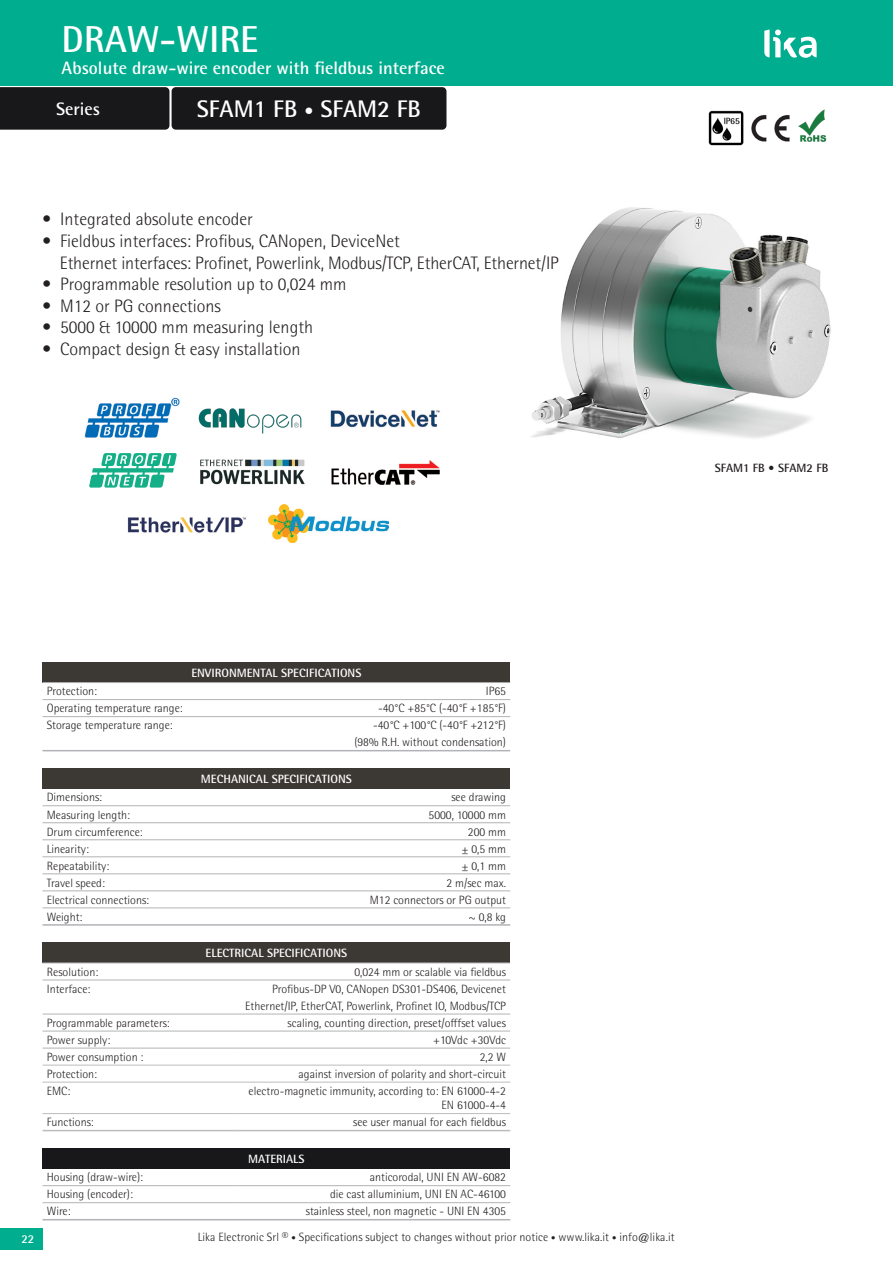
<style>
.page{position:relative;width:893px;height:1263px;background:#fff}
.page>*{position:absolute;margin:0;border:0;box-sizing:border-box;transform-origin:0 0}
.t1{font:700 37.5px "Rotis Semi Sans Pro";color:#fff}
.t2{font:700 24px "Rotis Semi Sans Pro";color:#fff}
.t3{font:300 18px/21.6px "Rotis Semi Sans Pro";color:#231f20}
.t4{font:700 18px "Rotis Semi Sans Pro";color:#fff}
.t5{font:300 12px/17px "Rotis Semi Sans Pro";color:#231f20;text-align:right}
.t6{font:700 12px "Rotis Semi Sans Pro";color:#fff}
.t7{font:700 12px "Rotis Semi Sans Pro";color:#231f20}
.s1{font-size:18px}
.s2{font-size:9px}
</style>
<div class="page">
<div style="left:0;top:0;width:893px;height:85px;background:#00ad8e"></div>
<div style="left:43px;top:1148px;width:467px;height:20px;background:#181719"></div>
<hr style="left:43px;top:1185px;width:191px;height:1px;background:#b2b3b7">
<hr style="left:234px;top:1185px;width:276px;height:1px;background:#b2b3b7">
<hr style="left:43px;top:1202px;width:191px;height:1px;background:#b2b3b7">
<hr style="left:234px;top:1202px;width:276px;height:1px;background:#b2b3b7">
<hr style="left:43px;top:1219px;width:191px;height:1px;background:#b2b3b7">
<hr style="left:234px;top:1219px;width:276px;height:1px;background:#b2b3b7">
<div style="left:43px;top:942px;width:467px;height:21px;background:#3c3934"></div>
<hr style="left:43px;top:962px;width:191px;height:1px;background:#b2b3b7">
<hr style="left:234px;top:962px;width:276px;height:1px;background:#b2b3b7">
<hr style="left:43px;top:979px;width:191px;height:1px;background:#b2b3b7">
<hr style="left:234px;top:979px;width:276px;height:1px;background:#b2b3b7">
<hr style="left:43px;top:1014px;width:191px;height:1px;background:#b2b3b7">
<hr style="left:234px;top:1014px;width:276px;height:1px;background:#b2b3b7">
<hr style="left:43px;top:1031px;width:191px;height:1px;background:#b2b3b7">
<hr style="left:234px;top:1031px;width:276px;height:1px;background:#b2b3b7">
<hr style="left:43px;top:1048px;width:191px;height:1px;background:#b2b3b7">
<hr style="left:234px;top:1048px;width:276px;height:1px;background:#b2b3b7">
<hr style="left:43px;top:1065px;width:191px;height:1px;background:#bcbdc0">
<hr style="left:43px;top:1082px;width:191px;height:1px;background:#bcbdc0">
<hr style="left:234px;top:1065px;width:276px;height:1px;background:#bcbdc0">
<hr style="left:234px;top:1082px;width:276px;height:1px;background:#bcbdc0">
<hr style="left:43px;top:1113px;width:191px;height:1px;background:#bcbdc0">
<hr style="left:43px;top:1130px;width:191px;height:1px;background:#bcbdc0">
<hr style="left:234px;top:1113px;width:276px;height:1px;background:#bcbdc0">
<hr style="left:234px;top:1130px;width:276px;height:1px;background:#bcbdc0">
<div style="left:43px;top:768px;width:467px;height:21px;background:#3c3934"></div>
<hr style="left:43px;top:805px;width:191px;height:1px;background:#b2b3b7">
<hr style="left:234px;top:805px;width:276px;height:1px;background:#b2b3b7">
<hr style="left:43px;top:822px;width:191px;height:1px;background:#b2b3b7">
<hr style="left:234px;top:822px;width:276px;height:1px;background:#b2b3b7">
<hr style="left:43px;top:839px;width:191px;height:1px;background:#b2b3b7">
<hr style="left:234px;top:839px;width:276px;height:1px;background:#b2b3b7">
<hr style="left:43px;top:856px;width:191px;height:1px;background:#b2b3b7">
<hr style="left:234px;top:856px;width:276px;height:1px;background:#b2b3b7">
<hr style="left:43px;top:873px;width:191px;height:1px;background:#b2b3b7">
<hr style="left:234px;top:873px;width:276px;height:1px;background:#b2b3b7">
<hr style="left:43px;top:890px;width:191px;height:1px;background:#b2b3b7">
<hr style="left:234px;top:890px;width:276px;height:1px;background:#b2b3b7">
<hr style="left:43px;top:907px;width:191px;height:1px;background:#b2b3b7">
<hr style="left:234px;top:907px;width:276px;height:1px;background:#b2b3b7">
<hr style="left:43px;top:924px;width:191px;height:2px;background:#b2b3b7">
<hr style="left:234px;top:924px;width:276px;height:2px;background:#b2b3b7">
<div style="left:43px;top:662px;width:467px;height:20px;background:#3c3934"></div>
<hr style="left:43px;top:750px;width:191px;height:1px;background:#b2b3b7">
<hr style="left:234px;top:750px;width:276px;height:1px;background:#b2b3b7">
<hr style="left:43px;top:682px;width:191px;height:1px;background:#b2b3b7">
<hr style="left:234px;top:682px;width:276px;height:1px;background:#b2b3b7">
<hr style="left:43px;top:699px;width:191px;height:1px;background:#b2b3b7">
<hr style="left:234px;top:699px;width:276px;height:1px;background:#b2b3b7">
<hr style="left:43px;top:716px;width:191px;height:1px;background:#b2b3b7">
<hr style="left:234px;top:716px;width:276px;height:1px;background:#b2b3b7">
<img style="left:531px;top:207px;width:300px;height:231px">
<img style="left:752px;top:115px;width:37px;height:27px">
<img style="left:798px;top:109px;width:29px;height:33px">
<img style="left:708px;top:110px;width:36px;height:36px">
<img style="left:85px;top:397px;width:95px;height:41px">
<img style="left:198px;top:408px;width:104px;height:26px">
<img style="left:330px;top:410px;width:110px;height:18px">
<div style="left:0;top:87px;width:169px;height:43px;background:#181719"></div>
<div style="left:172px;top:87px;width:274px;height:43px;background:#181719;border-radius:4px"></div>
<svg style="left:764px;top:29px;width:53px;height:29px"></svg>
<img style="left:200px;top:459px;width:105px;height:26px">
<img style="left:331px;top:460px;width:109px;height:25px">
<svg style="left:89px;top:453px;width:88px;height:35px"></svg>
<img style="left:127px;top:517px;width:119px;height:16px">
<img style="left:269px;top:505px;width:120px;height:38px">
<div style="left:0;top:1228px;width:43px;height:21px;background:#00ad8e"></div>
<h1 class="t1" style="left:62px;top:16px;width:198px">DRAW-WIRE</h1>
<h3 class="t4" style="left:62px;top:57px;width:385px">Absolute draw-wire encoder with fieldbus interface</h3>
<h3 class="t4" style="left:56px;top:98px;width:45px">Series</h3>
<h2 class="t2" style="left:197px;top:94px;width:226px">SFAM1 FB <span class="s1">•</span> SFAM2 FB</h2>
<h3 class="t3" style="left:43px;top:209px;width:212px">• Integrated absolute encoder</h3>
<h3 class="t3" style="left:60px;top:230px;width:500px;text-indent:-17px">• Fieldbus interfaces: Profibus, CANopen, DeviceNet<br>Ethernet interfaces: Profinet, Powerlink, Modbus/TCP, EtherCAT, Ethernet/IP</h3>
<h3 class="t3" style="left:43px;top:274px;width:306px">• Programmable resolution up to 0,024 mm</h3>
<h3 class="t3" style="left:43px;top:295px;width:180px">• M12 or PG connections</h3>
<h3 class="t3" style="left:43px;top:317px;width:272px">• 5000 &amp; 10000 mm measuring length</h3>
<h3 class="t3" style="left:43px;top:338px;width:260px">• Compact design &amp; easy installation</h3>
<p class="t7" style="left:715px;top:461px;width:115px">SFAM1 FB • SFAM2 FB</p>
<p class="t6" style="left:191px;top:665px;width:171px">ENVIRONMENTAL SPECIFICATIONS</p>
<p class="t5" style="left:47px;top:683px;width:52px">Protection:</p>
<p class="t5" style="left:486px;top:683px;width:22px">IP65</p>
<p class="t5" style="left:47px;top:700px;width:137px">Operating temperature range:</p>
<p class="t5" style="left:378px;top:700px;width:129px">-40°C +85°C (-40°F +185°F)</p>
<p class="t5" style="left:47px;top:717px;width:127px">Storage temperature range:</p>
<p class="t5" style="left:354px;top:717px;width:153px">-40°C +100°C (-40°F +212°F) (98% R.H. without condensation)</p>
<p class="t6" style="left:201px;top:771px;width:152px">MECHANICAL SPECIFICATIONS</p>
<p class="t5" style="left:47px;top:789px;width:57px">Dimensions:</p>
<p class="t5" style="left:451px;top:789px;width:56px">see drawing</p>
<p class="t5" style="left:47px;top:806px;width:85px">Measuring length:</p>
<p class="t5" style="left:429px;top:806px;width:79px">5000, 10000 mm</p>
<p class="t5" style="left:47px;top:823px;width:98px">Drum circumference:</p>
<p class="t5" style="left:468px;top:823px;width:40px">200 mm</p>
<p class="t5" style="left:47px;top:840px;width:44px">Linearity:</p>
<p class="t5" style="left:462px;top:840px;width:46px">± 0,5 mm</p>
<p class="t5" style="left:47px;top:857px;width:64px">Repeatability:</p>
<p class="t5" style="left:462px;top:857px;width:46px">± 0,1 mm</p>
<p class="t5" style="left:47px;top:874px;width:60px">Travel speed:</p>
<p class="t5" style="left:446px;top:874px;width:61px">2 m/sec max.</p>
<p class="t5" style="left:47px;top:891px;width:104px">Electrical connections:</p>
<p class="t5" style="left:370px;top:891px;width:138px">M12 connectors or PG output</p>
<p class="t5" style="left:47px;top:908px;width:37px">Weight:</p>
<p class="t5" style="left:469px;top:908px;width:39px">~ 0,8 kg</p>
<p class="t6" style="left:206px;top:945px;width:143px">ELECTRICAL SPECIFICATIONS</p>
<p class="t5" style="left:47px;top:963px;width:53px">Resolution:</p>
<p class="t5" style="left:354px;top:963px;width:153px">0,024 mm or scalable via fieldbus</p>
<p class="t5" style="left:47px;top:980px;width:45px">Interface:</p>
<p class="t5" style="left:245px;top:980px;width:262px">Profibus-DP V0, CANopen DS301-DS406, Devicenet<br>Ethernet/IP, EtherCAT, Powerlink, Profinet IO, Modbus/TCP</p>
<p class="t5" style="left:47px;top:1014px;width:125px">Programmable parameters:</p>
<p class="t5" style="left:288px;top:1014px;width:220px">scaling, counting direction, preset/offfset values</p>
<p class="t5" style="left:47px;top:1031px;width:65px">Power supply:</p>
<p class="t5" style="left:433px;top:1031px;width:74px">+10Vdc +30Vdc</p>
<p class="t5" style="left:47px;top:1048px;width:98px">Power consumption :</p>
<p class="t5" style="left:480px;top:1048px;width:28px">2,2 W</p>
<p class="t5" style="left:47px;top:1065px;width:52px">Protection:</p>
<p class="t5" style="left:299px;top:1065px;width:209px">against inversion of polarity and short-circuit</p>
<p class="t5" style="left:47px;top:1082px;width:25px">EMC:</p>
<p class="t5" style="left:249px;top:1084px;width:259px;line-height:14.4px">electro-magnetic immunity, according to: EN 61000-4-2<br>EN 61000-4-4</p>
<p class="t5" style="left:47px;top:1114px;width:49px">Functions:</p>
<p class="t5" style="left:353px;top:1114px;width:154px">see user manual for each fieldbus</p>
<p class="t6" style="left:248px;top:1151px;width:58px">MATERIALS</p>
<p class="t5" style="left:47px;top:1169px;width:98px">Housing (draw-wire):</p>
<p class="t5" style="left:370px;top:1169px;width:138px">anticorodal, UNI EN AW-6082</p>
<p class="t5" style="left:47px;top:1186px;width:88px">Housing (encoder):</p>
<p class="t5" style="left:330px;top:1186px;width:177px">die cast alluminium, UNI EN AC-46100</p>
<p class="t5" style="left:47px;top:1203px;width:25px">Wire:</p>
<p class="t5" style="left:306px;top:1203px;width:202px">stainless steel, non magnetic - UNI EN 4305</p>
<p class="t6" style="left:21px;top:1231px;width:14px">22</p>
<p class="t5" style="left:198px;top:1228px;width:478px">Lika Electronic Srl <sup>R</sup> <span class="s2">•</span> Specifications subject to changes without prior notice <span class="s2">•</span> www.lika.it <span class="s2">•</span> info@lika.it</p>
</div>
